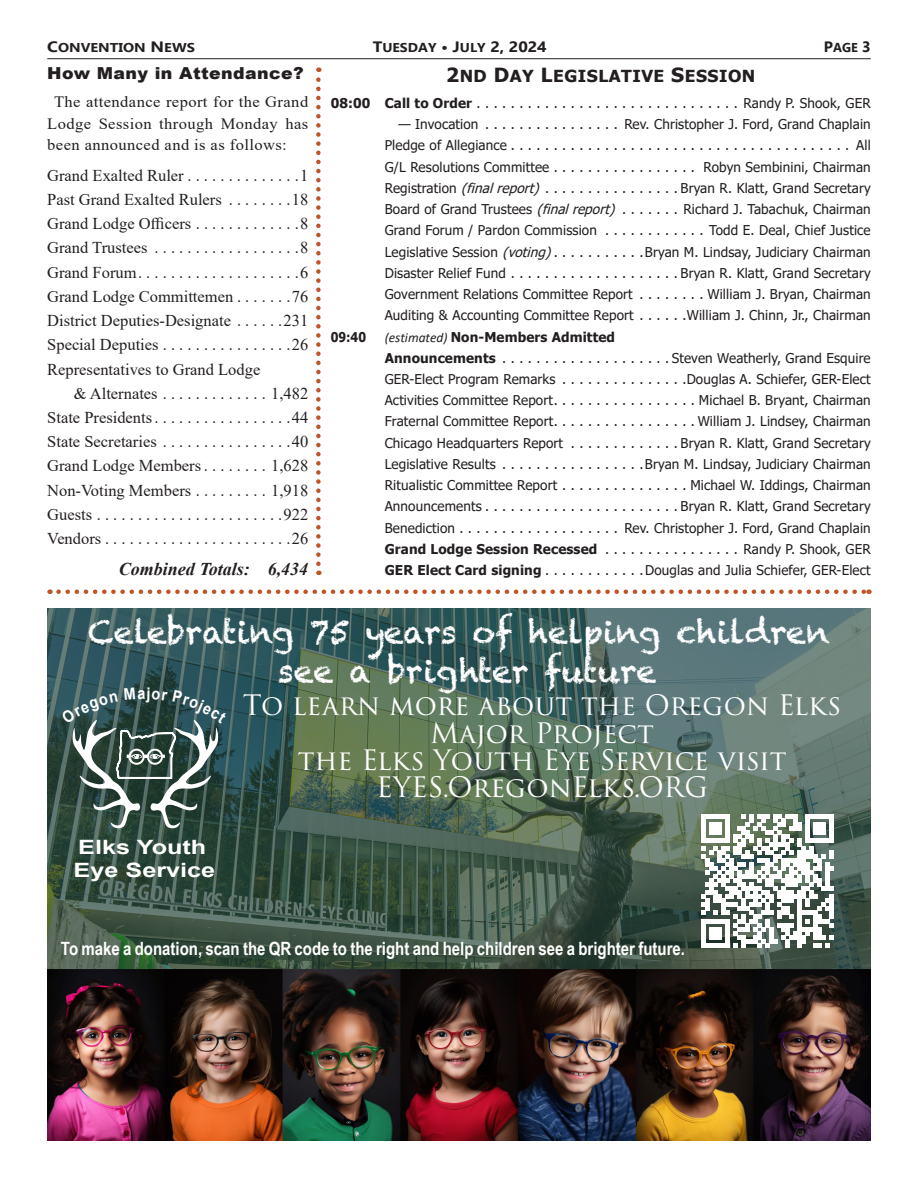
<style>
.page{position:relative;width:918px;height:1188px;background:#fff}
.page>*{position:absolute;margin:0;border:0;box-sizing:border-box;transform-origin:0 0}
.t1{font:32.1px/38.4px "Chalkduster";color:#fff;text-align:center}
.t2{font:27.45px/27.5px "Trajan Pro 3";color:#fff;text-align:center}
.t3{font:700 19.8px/22.2px "Arial";color:#fff;scale:1.28 1}
.t4{font:700 18.3px "Arial Narrow";color:#fff}
.t5{font:italic 700 18px "Times New Roman";color:#231f20}
.t6{font:16.65px "Tahoma Bold SC850";letter-spacing:.03em;color:#231f20;scale:1.05 1}
.t7{font:16.5px/24.3px "Times New Roman";color:#231f20}
.t8{font:900 16.5px "Arial";letter-spacing:.025em;color:#231f20;scale:1.05 1}
.t9{font:15.75px/21.3px "Times New Roman";letter-spacing:.025em;color:#231f20;text-align:justify;scale:1.05 1}
.t10{font:15px "Ebrima Bold SC850";color:#231f20;scale:1.1 1}
.t11{font:13.5px "Tahoma";letter-spacing:.01em;color:#231f20}
.t12{font:700 13.5px "Tahoma";letter-spacing:.01em;color:#231f20}
.t13{font:700 13.5px "Tahoma";letter-spacing:.01em;color:#231f20;scale:.9 1}
.t14{font:12.75px "Ebrima Bold SC850";color:#231f20;scale:1.15 1}
.t15{font:12.75px "Ebrima Bold SC850";color:#231f20}
.s1{font-size:15px}
.s2{font-size:12.75px}
.s3{font-size:19.5px}
.s4{font-weight:700}
.s5{font-style:italic}
.s6{font-family:"Calibri";font-weight:400;font-style:italic}
</style>
<div class="page">
<hr style="left:47px;top:58px;width:824px;height:1px;background:#231f20">
<svg style="left:58px;top:590px;width:811px;height:4px"></svg>
<svg style="left:316px;top:68px;width:5px;height:496px"></svg>
<svg style="left:47px;top:608px;width:824px;height:362px;background:#486257"></svg>
<svg style="left:701px;top:815px;width:133px;height:132px"></svg>
<img style="left:47px;top:970px;width:824px;height:171px">
<svg style="left:61px;top:687px;width:166px;height:142px;background:#4b635e"></svg>
<p class="t14" style="left:47px;top:37px;width:130px"><span class="s1">C</span>ONVENTION <span class="s1">N</span> EWS</p>
<p class="t10" style="left:373px;top:34px;width:160px">T<span class="s2">UESDAY</span> • J<span class="s2">ULY</span> 2, 2024</p>
<p class="t15" style="left:824px;top:37px;width:48px"><span class="s1">P</span>AGE <span class="s1">3</span></p>
<p class="t8" style="left:47px;top:61px;width:246px">How Many in Attendance?</p>
<p class="t9" style="left:47px;top:91px;width:250px;text-indent:7px">The attendance report for the Grand Lodge Session through Monday has been announced and is as follows:</p>
<p class="t7" style="left:47px;top:163px;width:262px">Grand Exalted Ruler . . . . . . . . . . . . . 1</p>
<p class="t7" style="left:47px;top:187px;width:262px">Past Grand Exalted Rulers . . . . . . . 18</p>
<p class="t7" style="left:47px;top:211px;width:262px">Grand Lodge Officers . . . . . . . . . . . . 8</p>
<p class="t7" style="left:47px;top:235px;width:262px">Grand Trustees . . . . . . . . . . . . . . . . . 8</p>
<p class="t7" style="left:47px;top:259px;width:262px">Grand Forum . . . . . . . . . . . . . . . . . . . 6</p>
<p class="t7" style="left:47px;top:284px;width:262px">Grand Lodge Committemen . . . . . . 76</p>
<p class="t7" style="left:47px;top:308px;width:262px">District Deputies-Designate . . . . . 231</p>
<p class="t7" style="left:47px;top:332px;width:262px">Special Deputies . . . . . . . . . . . . . . . 26</p>
<p class="t7" style="left:74px;top:356px;width:236px;text-indent:-27px">Representatives to Grand Lodge<br>&amp; Alternates . . . . . . . . . . . . . 1,482</p>
<p class="t7" style="left:47px;top:405px;width:262px">State Presidents . . . . . . . . . . . . . . . . 44</p>
<p class="t7" style="left:47px;top:429px;width:262px">State Secretaries . . . . . . . . . . . . . . . 40</p>
<p class="t7" style="left:47px;top:453px;width:262px">Grand Lodge Members . . . . . . . . 1,628</p>
<p class="t7" style="left:47px;top:477px;width:262px">Non-Voting Members . . . . . . . . . 1,918</p>
<p class="t7" style="left:47px;top:502px;width:262px">Guests . . . . . . . . . . . . . . . . . . . . . . 922</p>
<p class="t7" style="left:47px;top:526px;width:262px">Vendors . . . . . . . . . . . . . . . . . . . . . . 26</p>
<p class="t5" style="left:119px;top:557px;width:191px">Combined Totals: 6,434</p>
<p class="t6" style="left:446px;top:65px;width:296px"><span class="s3">2</span>ND <span class="s3">D</span>AY <span class="s3">L</span>EGISLATIVE <span class="s3">S</span>ESSION</p>
<p class="t11" style="left:331px;top:94px;width:542px"><span class="s4">08:00 Call to Order</span> . . . . . . . . . . . . . . . . . . . . . . . . . . . . . . . Randy P. Shook, GER</p>
<p class="t11" style="left:398px;top:115px;width:474px">— Invocation . . . . . . . . . . . . . . . . Rev. Christopher J. Ford, Grand Chaplain</p>
<p class="t11" style="left:385px;top:136px;width:488px">Pledge of Allegiance . . . . . . . . . . . . . . . . . . . . . . . . . . . . . . . . . . . . . . . . All</p>
<p class="t11" style="left:385px;top:158px;width:488px">G/L Resolutions Committee . . . . . . . . . . . . . . . . . Robyn Sembinini, Chairman</p>
<p class="t11" style="left:385px;top:179px;width:487px">Registration <span class="s5">(finalreport)</span> . . . . . . . . . . . . . . . Bryan R. Klatt, Grand Secretary</p>
<p class="t11" style="left:385px;top:200px;width:488px">Board of Grand Trustees <span class="s5">(finalreport)</span> . . . . . . . Richard J. Tabachuk, Chairman</p>
<p class="t11" style="left:385px;top:221px;width:488px">Grand Forum / Pardon Commission . . . . . . . . . . . . Todd E. Deal, Chief Justice</p>
<p class="t11" style="left:385px;top:243px;width:488px">Legislative Session <span class="s5">(voting)</span> . . . . . . . . . . Bryan M. Lindsay, Judiciary Chairman</p>
<p class="t11" style="left:385px;top:264px;width:487px">Disaster Relief Fund . . . . . . . . . . . . . . . . . . . Bryan R. Klatt, Grand Secretary</p>
<p class="t11" style="left:385px;top:285px;width:488px">Government Relations Committee Report . . . . . . . William J. Bryan, Chairman</p>
<p class="t11" style="left:385px;top:306px;width:488px">Auditing &amp; Accounting Committee Report . . . . . William J. Chinn, Jr., Chairman</p>
<p class="t13" style="left:331px;top:327px;width:41px">09:40</p>
<p class="t12" style="left:385px;top:327px;width:232px"><span class="s6">(estimated)</span> Non-Members Admitted</p>
<p class="t11" style="left:385px;top:349px;width:487px"><span class="s4">Announcements</span> . . . . . . . . . . . . . . . . . . . Steven Weatherly, Grand Esquire</p>
<p class="t11" style="left:385px;top:370px;width:487px">GER-Elect Program Remarks . . . . . . . . . . . . . . Douglas A. Schiefer, GER-Elect</p>
<p class="t11" style="left:385px;top:391px;width:488px">Activities Committee Report . . . . . . . . . . . . . . . . Michael B. Bryant, Chairman</p>
<p class="t11" style="left:385px;top:413px;width:488px">Fraternal Committee Report . . . . . . . . . . . . . . . . William J. Lindsey, Chairman</p>
<p class="t11" style="left:385px;top:434px;width:487px">Chicago Headquarters Report . . . . . . . . . . . . Bryan R. Klatt, Grand Secretary</p>
<p class="t11" style="left:385px;top:455px;width:488px">Legislative Results . . . . . . . . . . . . . . . . Bryan M. Lindsay, Judiciary Chairman</p>
<p class="t11" style="left:385px;top:476px;width:488px">Ritualistic Committee Report . . . . . . . . . . . . . . Michael W. Iddings, Chairman</p>
<p class="t11" style="left:385px;top:497px;width:487px">Announcements . . . . . . . . . . . . . . . . . . . . . . Bryan R. Klatt, Grand Secretary</p>
<p class="t11" style="left:385px;top:519px;width:488px">Benediction . . . . . . . . . . . . . . . . . . . Rev. Christopher J. Ford, Grand Chaplain</p>
<p class="t11" style="left:385px;top:540px;width:488px"><span class="s4">Grand Lodge Session Recessed</span> . . . . . . . . . . . . . . . . Randy P. Shook, GER</p>
<p class="t11" style="left:385px;top:561px;width:487px"><span class="s4">GER Elect Card signing</span> . . . . . . . . . . . Douglas and Julia Schiefer, GER-Elect</p>
<p class="t1" style="left:88px;top:613px;width:743px">Celebrating 75 years of helping children see a brighter future</p>
<p class="t2" style="left:243px;top:693px;width:600px">To learn more about the Oregon Elks<br>Major Project<br>the Elks Youth Eye Service visit<br>EYES.OregonElks.ORG</p>
<p class="t3" style="left:74px;top:837px;width:112px">Elks Youth<br>Eye Service</p>
<p class="t4" style="left:61px;top:935px;width:626px">To make a donation, scan the QR code to the right and help children see a brighter future.</p>
</div>
